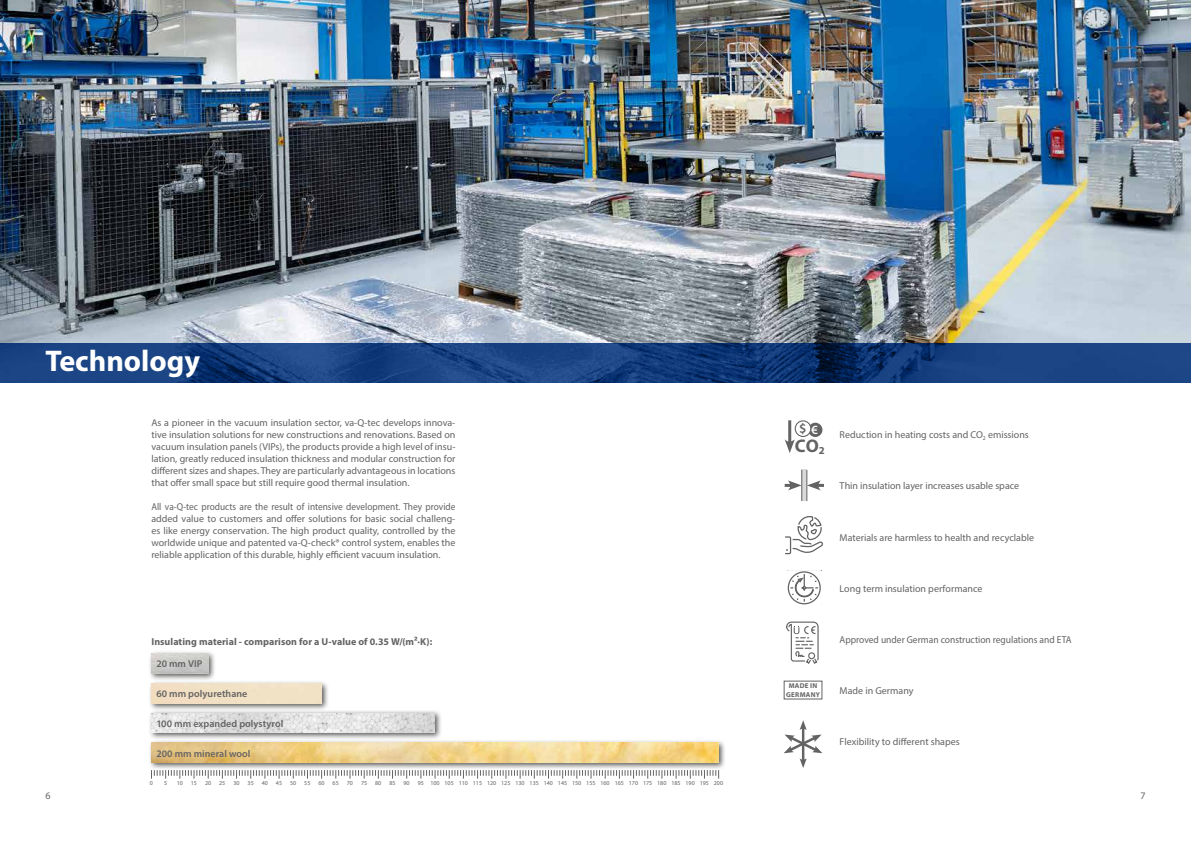
<style>
.page{position:relative;width:1191px;height:842px;background:#fff}
.page>*{position:absolute;margin:0;border:0;box-sizing:border-box;transform-origin:0 0}
.t1{font:700 30px "Myriad Pro";color:#fff}
.t2{font:700 18.3px "Myriad Pro";color:#646363}
.t3{font:600 13.7px "Myriad Pro";color:#646363}
.t4{font:10px/12px "Myriad Pro";color:#646363;text-align:justify}
.t5{font:10px/12px "Myriad Pro";color:#646363;text-align:justify;scale:.93 1}
.t6{font:600 10px "Myriad Pro";letter-spacing:.005em;color:#646363}
.t7{font:700 10px "Myriad Pro";letter-spacing:.005em;color:#646363}
.t8{font:10px "Myriad Pro";color:#646363;scale:.95 1}
.t9{font:700 7px/8.4px "Myriad Pro";letter-spacing:.04em;color:#646363;text-align:center}
.t10{font:6px "Myriad Pro";color:#646363}
.s1{font-size:12.6px;color:#fff}
</style>
<div class="page">
<img style="left:0;top:0;width:1191px;height:343px">
<svg style="left:0;top:343px;width:1191px;height:40px;background:#153e7c"></svg>
<svg style="left:151px;top:770px;width:568px;height:9px"></svg>
<div style="left:148px;top:739px;width:578px;height:31px;background:#1d1d1b;opacity:.75"></div>
<img style="left:151px;top:743px;width:567px;height:20px">
<div style="left:148px;top:710px;width:294px;height:31px;background:#1d1d1b;opacity:.75"></div>
<img style="left:151px;top:713px;width:284px;height:20px">
<div style="left:148px;top:680px;width:181px;height:31px;background:#1d1d1b;opacity:.75"></div>
<div style="left:151px;top:683px;width:170px;height:20px;background:#f1e2c5"></div>
<div style="left:148px;top:650px;width:68px;height:31px;background:#1d1d1b;opacity:.75"></div>
<img style="left:151px;top:654px;width:57px;height:19px">
<svg style="left:785px;top:516px;width:38px;height:38px"></svg>
<div style="left:783px;top:681px;width:39px;height:18px;border:1px solid #646363"></div>
<div style="left:808px;top:423px;width:14px;height:14px;background:#646363;border-radius:50%"></div>
<div style="left:795px;top:421px;width:16px;height:15px;background:#fff;border-radius:50%"></div>
<div style="left:794px;top:420px;width:17px;height:17px;border:1px solid #646363;border-radius:50%"></div>
<hr style="left:788px;top:420px;width:3px;height:25px;background:#646363">
<svg style="left:784px;top:439px;width:11px;height:14px"></svg>
<svg style="left:784px;top:480px;width:17px;height:10px"></svg>
<svg style="left:807px;top:480px;width:17px;height:10px"></svg>
<div style="left:802px;top:470px;width:5px;height:31px;background:#dadada"></div>
<hr style="left:801px;top:470px;width:1px;height:31px;background:#646363">
<hr style="left:806px;top:470px;width:1px;height:31px;background:#646363">
<svg style="left:787px;top:571px;width:34px;height:34px"></svg>
<svg style="left:786px;top:621px;width:33px;height:43px"></svg>
<svg style="left:784px;top:720px;width:38px;height:48px"></svg>
<h1 class="t1" style="left:45px;top:341px;width:156px">Technology</h1>
<p class="t4" style="left:151px;top:416px;width:305px">As a pioneer in the vacuum insulation sector, va-Q-tec develops innova&shy;tive insulation solutions for new constructions and renovations. Based on vacuum insulation panels (VIPs), the products provide a high level of insu&shy;lation, greatly reduced insulation thickness and modular construction for different sizes and shapes. They are particularly advantageous in locations that offer small space but still require good thermal insulation.</p>
<p class="t5" style="left:151px;top:500px;width:328px">All va-Q-tec products are the result of intensive development. They provide added value to customers and offer solutions for basic social challeng&shy;es like energy conservation. The high product quality, controlled by the worldwide unique and patented va-Q-check® control system, enables the reliable application of this durable, highly efficient vacuum insulation.</p>
<p class="t7" style="left:151px;top:635px;width:282px">Insulating material - comparison for a U-value of 0.35 W/(m²∙K):</p>
<p class="t6" style="left:156px;top:657px;width:48px">20 mm VIP</p>
<p class="t6" style="left:156px;top:687px;width:92px">60 mm polyurethane</p>
<p class="t6" style="left:156px;top:717px;width:129px">100 mm expanded polystyrol</p>
<p class="t6" style="left:156px;top:747px;width:96px">200 mm mineral wool</p>
<p class="t10" style="left:150px;top:779px;width:5px">0</p>
<p class="t10" style="left:164px;top:779px;width:5px">5</p>
<p class="t10" style="left:177px;top:779px;width:8px">10</p>
<p class="t10" style="left:191px;top:779px;width:8px">15</p>
<p class="t10" style="left:205px;top:779px;width:8px">20</p>
<p class="t10" style="left:219px;top:779px;width:8px">25</p>
<p class="t10" style="left:233px;top:779px;width:8px">30</p>
<p class="t10" style="left:247px;top:779px;width:8px">35</p>
<p class="t10" style="left:262px;top:779px;width:8px">40</p>
<p class="t10" style="left:276px;top:779px;width:8px">45</p>
<p class="t10" style="left:290px;top:779px;width:8px">50</p>
<p class="t10" style="left:304px;top:779px;width:8px">55</p>
<p class="t10" style="left:318px;top:779px;width:8px">60</p>
<p class="t10" style="left:333px;top:779px;width:8px">65</p>
<p class="t10" style="left:347px;top:779px;width:8px">70</p>
<p class="t10" style="left:361px;top:779px;width:8px">75</p>
<p class="t10" style="left:375px;top:779px;width:8px">80</p>
<p class="t10" style="left:389px;top:779px;width:8px">85</p>
<p class="t10" style="left:403px;top:779px;width:8px">90</p>
<p class="t10" style="left:418px;top:779px;width:307px">95 100 105 110 115 120 125 130 135 140 145 150 155 160 165 170 175 180 185 190 195 200</p>
<h3 class="t3" style="left:799px;top:420px;width:20px">$ <span class="s1">€</span></h3>
<h2 class="t2" style="left:795px;top:434px;width:31px">CO<sub>2</sub></h2>
<p class="t4" style="left:839px;top:429px;width:191px">Reduction in heating costs and CO<sub>2</sub> emissions</p>
<p class="t4" style="left:839px;top:480px;width:181px">Thin insulation layer increases usable space</p>
<p class="t9" style="left:786px;top:681px;width:35px">MADE IN<br>GERMANY</p>
<p class="t4" style="left:839px;top:532px;width:196px">Materials are harmless to health and recyclable</p>
<p class="t4" style="left:839px;top:582px;width:144px">Long term insulation performance</p>
<p class="t8" style="left:839px;top:633px;width:245px">Approved under German construction regulations and ETA</p>
<p class="t4" style="left:839px;top:684px;width:75px">Made in Germany</p>
<p class="t4" style="left:839px;top:735px;width:122px">Flexibility to different shapes</p>
<p class="t4" style="left:45px;top:790px;width:7px">6</p>
<p class="t4" style="left:1140px;top:790px;width:7px">7</p>
</div>
